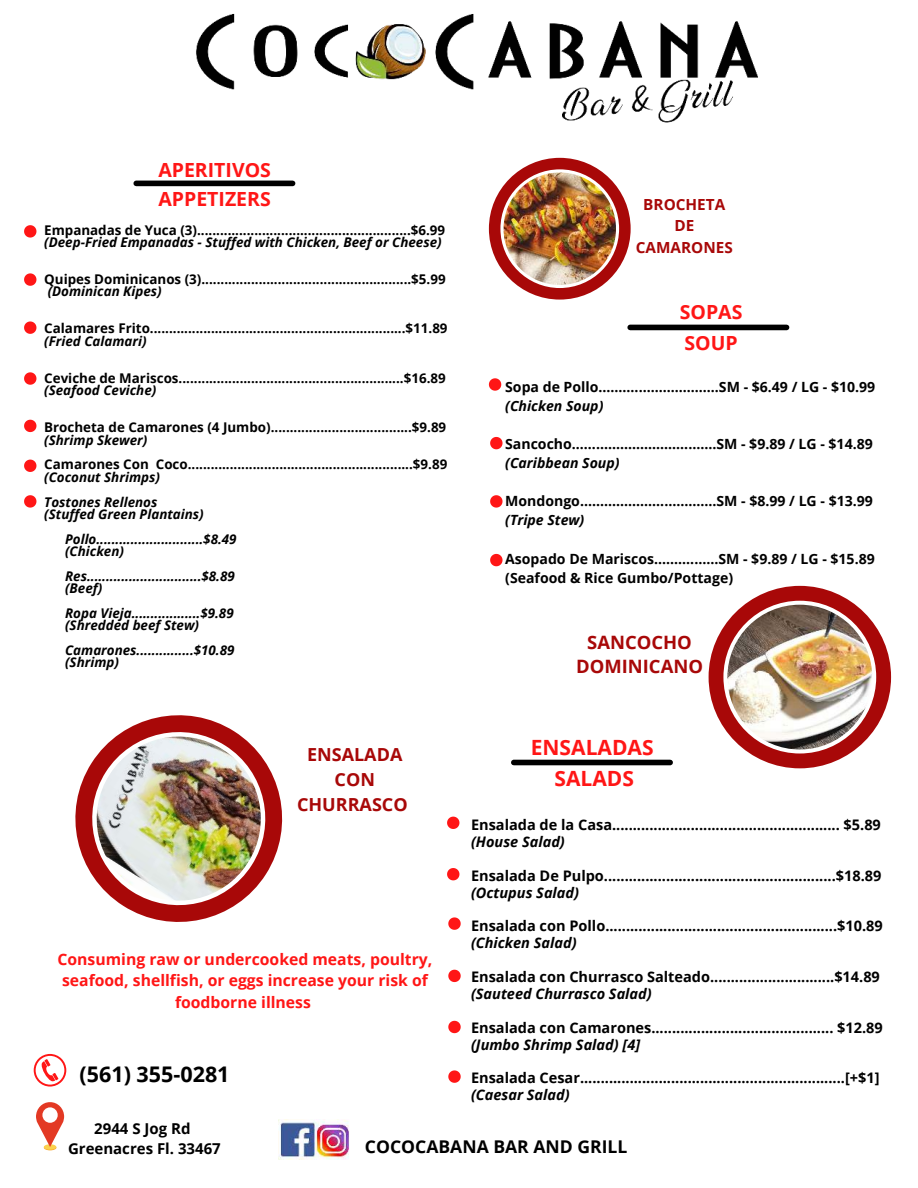
<style>
.page{position:relative;width:918px;height:1188px;background:#fff}
.page>*{position:absolute;margin:0;border:0;box-sizing:border-box;transform-origin:0 0}
.t1{font:700 21.6px "Open Sans";color:#000}
.t2{font:700 21px/30.8px "Open Sans";color:#ff1616;text-align:center}
.t3{font:700 19.5px/28.8px "Open Sans";color:#ff1616}
.t4{font:700 18.45px/24.8px "Open Sans";color:#a80808;text-align:center}
.t5{font:700 18px/24.8px "Open Sans";color:#a80808;text-align:center}
.t6{font:700 17.55px "Open Sans";color:#000}
.t7{font:700 15.75px/21.3px "Open Sans";color:#ff1616;text-align:center}
.t8{font:700 15.3px/21.3px "Open Sans";color:#a80808;text-align:center}
.t9{font:700 15px/20.2px "Open Sans";color:#000;text-align:center}
.t10{font:700 14.55px "Open Sans";color:#000}
.t11{font:italic 700 14.55px "Open Sans";color:#000}
.t12{font:700 14.1px/19.2px "Open Sans";color:#000}
.t13{font:italic 700 14.1px "Open Sans";color:#000}
.t14{font:700 13.35px "Open Sans";color:#000}
.t15{font:italic 700 13.35px/24.8px "Open Sans";color:#000}
</style>
<div class="page">
<div style="left:136px;top:181px;width:157px;height:5px;background:#000"></div>
<svg style="left:24px;top:321px;width:12px;height:13px"></svg>
<svg style="left:24px;top:273px;width:12px;height:13px"></svg>
<svg style="left:24px;top:372px;width:12px;height:13px"></svg>
<svg style="left:24px;top:420px;width:12px;height:12px"></svg>
<svg style="left:24px;top:225px;width:12px;height:13px"></svg>
<svg style="left:24px;top:495px;width:12px;height:13px"></svg>
<svg style="left:24px;top:460px;width:12px;height:12px"></svg>
<img style="left:489px;top:186px;width:142px;height:114px">
<div style="left:630px;top:325px;width:157px;height:5px;background:#000"></div>
<svg style="left:489px;top:378px;width:12px;height:13px"></svg>
<svg style="left:490px;top:554px;width:13px;height:12px"></svg>
<div style="left:514px;top:760px;width:156px;height:5px;background:#000"></div>
<div style="left:44px;top:1145px;width:12px;height:5px;background:#f8b641;border-radius:50%"></div>
<div style="left:44px;top:1144px;width:12px;height:6px;background:#fbd14e;border-radius:50%"></div>
<svg style="left:36px;top:1102px;width:28px;height:45px"></svg>
<div style="left:42px;top:1107px;width:16px;height:16px;background:#fff;border-radius:50%"></div>
<img style="left:278px;top:1119px;width:71px;height:41px">
<img style="left:709px;top:586px;width:182px;height:182px">
<img style="left:75px;top:715px;width:208px;height:207px">
<svg style="left:34px;top:1054px;width:32px;height:33px"></svg>
<svg style="left:490px;top:495px;width:13px;height:13px"></svg>
<svg style="left:490px;top:437px;width:13px;height:12px"></svg>
<svg style="left:447px;top:817px;width:12px;height:12px"></svg>
<svg style="left:447px;top:868px;width:12px;height:12px"></svg>
<img style="left:183px;top:13px;width:575px;height:173px">
<svg style="left:448px;top:917px;width:13px;height:13px"></svg>
<svg style="left:448px;top:1021px;width:13px;height:12px"></svg>
<svg style="left:448px;top:970px;width:13px;height:12px"></svg>
<svg style="left:448px;top:1070px;width:13px;height:13px"></svg>
<h3 class="t3" style="left:158px;top:155px;width:114px">APERITIVOS<br>APPETIZERS</h3>
<p class="t14" style="left:44px;top:220px;width:402px">Empanadas de Yuca (3)........................................................$6.99</p>
<p class="t15" style="left:44px;top:229px;width:399px">(Deep-Fried Empanadas - Stuffed with Chicken, Beef or Cheese)</p>
<p class="t14" style="left:44px;top:270px;width:403px">Quipes Dominicanos (3).......................................................$5.99</p>
<p class="t15" style="left:48px;top:279px;width:116px">(Dominican Kipes)</p>
<p class="t14" style="left:44px;top:319px;width:405px">Calamares Frito...................................................................$11.89</p>
<p class="t15" style="left:44px;top:328px;width:104px">(Fried Calamari)</p>
<p class="t14" style="left:44px;top:369px;width:403px">Ceviche de Mariscos...........................................................$16.89</p>
<p class="t15" style="left:44px;top:378px;width:114px">(Seafood Ceviche)</p>
<p class="t14" style="left:44px;top:418px;width:404px">Brocheta de Camarones (4 Jumbo).....................................$9.89</p>
<p class="t15" style="left:44px;top:427px;width:105px">(Shrimp Skewer)</p>
<p class="t14" style="left:44px;top:455px;width:405px">Camarones Con Coco...........................................................$9.89</p>
<p class="t15" style="left:44px;top:464px;width:117px">(Coconut Shrimps)<br>Tostones Rellenos</p>
<p class="t15" style="left:65px;top:501px;width:173px;text-indent:-21px">(Stuffed Green Plantains)<br>Pollo............................$8.49</p>
<p class="t15" style="left:65px;top:538px;width:171px">(Chicken)<br>Res..............................$8.89</p>
<p class="t15" style="left:65px;top:576px;width:170px">(Beef)<br>Ropa Vieja..................$9.89</p>
<p class="t15" style="left:65px;top:613px;width:171px">(Shredded beef Stew)<br>Camarones...............$10.89</p>
<p class="t15" style="left:65px;top:650px;width:55px">(Shrimp)</p>
<p class="t8" style="left:636px;top:193px;width:98px">BROCHETA<br>DE<br>CAMARONES</p>
<h3 class="t3" style="left:680px;top:296px;width:64px;line-height:30.8px">SOPAS<br>SOUP</h3>
<p class="t12" style="left:505px;top:376px;width:372px">Sopa de Pollo..............................SM - $6.49 / LG - $10.99</p>
<p class="t13" style="left:505px;top:396px;width:100px">(Chicken Soup)</p>
<p class="t12" style="left:505px;top:434px;width:369px">Sancocho....................................SM - $9.89 / LG - $14.89</p>
<p class="t13" style="left:505px;top:453px;width:116px">(Caribbean Soup)</p>
<p class="t12" style="left:505px;top:491px;width:369px">Mondongo..................................SM - $8.99 / LG - $13.99</p>
<p class="t13" style="left:505px;top:510px;width:81px">(Tripe Stew)</p>
<p class="t12" style="left:505px;top:549px;width:371px">Asopado De Mariscos................SM - $9.89 / LG - $15.89 (Seafood &amp; Rice Gumbo/Pottage)</p>
<h3 class="t4" style="left:576px;top:629px;width:128px">SANCOCHO<br>DOMINICANO</h3>
<h3 class="t5" style="left:297px;top:742px;width:112px">ENSALADA<br>CON<br>CHURRASCO</h3>
<p class="t7" style="left:58px;top:948px;width:377px">Consuming raw or undercooked meats, poultry, seafood, shellfish, or eggs increase your risk of foodborne illness</p>
<h1 class="t1" style="left:80px;top:1059px;width:152px">(561) 355-0281</h1>
<h2 class="t2" style="left:531px;top:732px;width:124px">ENSALADAS<br>SALADS</h2>
<p class="t10" style="left:471px;top:815px;width:411px">Ensalada de la Casa....................................................... $5.89</p>
<p class="t11" style="left:471px;top:832px;width:95px">(House Salad)</p>
<p class="t10" style="left:471px;top:865px;width:412px">Ensalada De Pulpo........................................................$18.89</p>
<p class="t11" style="left:471px;top:882px;width:110px">(Octupus Salad)</p>
<p class="t10" style="left:471px;top:916px;width:413px">Ensalada con Pollo........................................................$10.89</p>
<p class="t11" style="left:471px;top:933px;width:107px">(Chicken Salad)</p>
<p class="t10" style="left:471px;top:967px;width:410px">Ensalada con Churrasco Salteado..............................$14.89</p>
<p class="t11" style="left:471px;top:983px;width:182px">(Sauteed Churrasco Salad)</p>
<p class="t10" style="left:471px;top:1017px;width:413px">Ensalada con Camarones............................................ $12.89</p>
<p class="t11" style="left:471px;top:1034px;width:171px">(Jumbo Shrimp Salad) [4]</p>
<p class="t10" style="left:471px;top:1068px;width:410px">Ensalada Cesar................................................................[+$1]</p>
<p class="t11" style="left:471px;top:1085px;width:100px">(Caesar Salad)</p>
<p class="t9" style="left:68px;top:1118px;width:154px">2944 S Jog Rd<br>Greenacres Fl. 33467</p>
<h3 class="t6" style="left:365px;top:1134px;width:264px">COCOCABANA BAR AND GRILL</h3>
</div>
